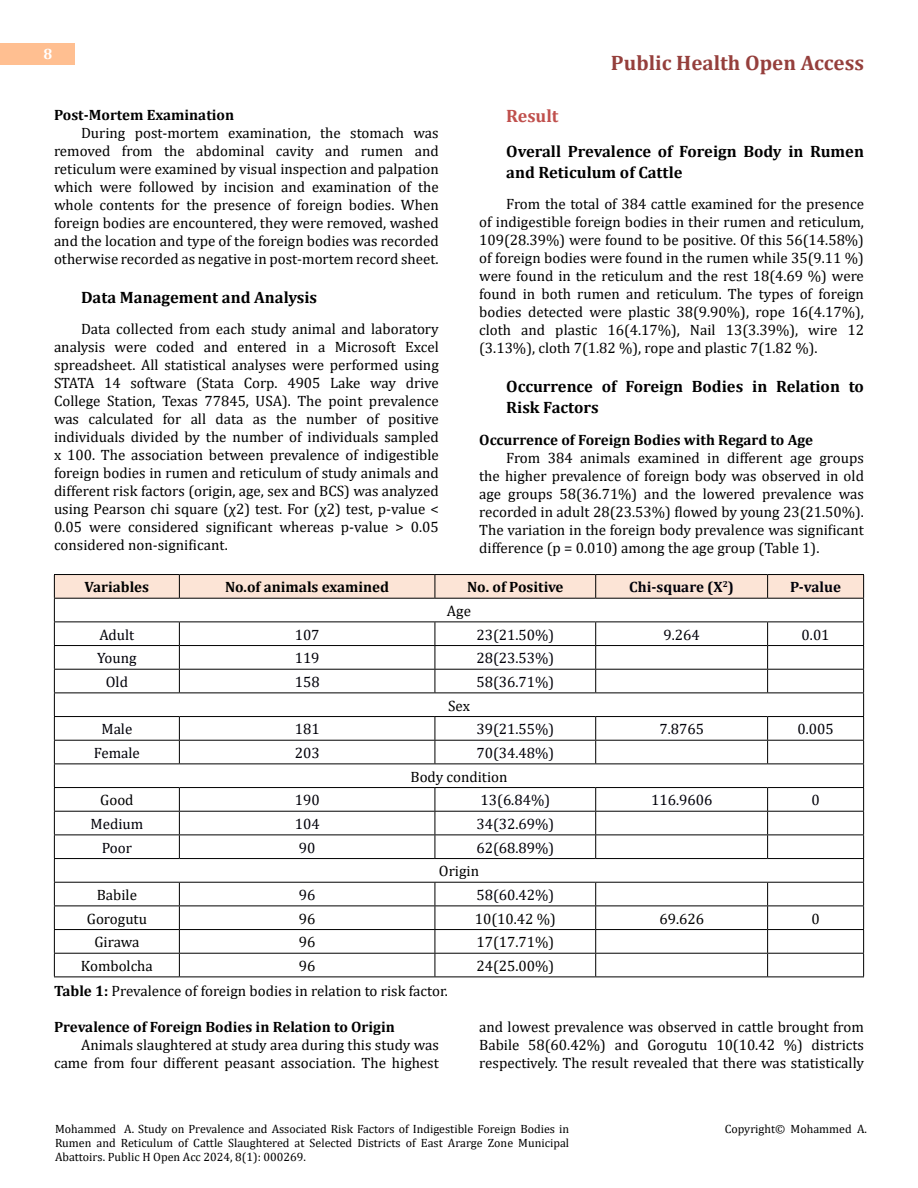
<style>
.page{position:relative;width:918px;height:1188px;background:#fff}
.page>*{position:absolute;margin:0;border:0;box-sizing:border-box;transform-origin:0 0}
.t1{font:700 21px "Cambria";color:#953f3c}
.t2{font:700 18px "Cambria";color:#c0504d}
.t3{font:700 16.5px/21px "Cambria";color:#000}
.t4{font:15px/18px "Cambria";color:#000;text-align:justify}
.t5{font:15px "Cambria";color:#000009}
.t6{font:700 15px "Cambria";color:#000}
.t7{font:700 15px "Cambria";color:#000009}
.t8{font:700 15px "Cambria";color:#fff}
.t9{font:12px/14.4px "Cambria";color:#000;text-align:justify}
.s1{font-weight:700}
</style>
<div class="page">
<div style="left:0;top:43px;width:75px;height:21px;background:#ffbf91"></div>
<hr style="left:54px;top:574px;width:125px;height:1px;background:#000">
<hr style="left:179px;top:574px;width:256px;height:1px;background:#000">
<hr style="left:435px;top:574px;width:161px;height:1px;background:#000">
<hr style="left:596px;top:574px;width:172px;height:1px;background:#000">
<hr style="left:768px;top:574px;width:96px;height:1px;background:#000">
<svg style="left:54px;top:575px;width:810px;height:402px"></svg>
<hr style="left:54px;top:977px;width:125px;height:1px;background:#000">
<hr style="left:179px;top:977px;width:256px;height:1px;background:#000">
<hr style="left:435px;top:977px;width:161px;height:1px;background:#000">
<hr style="left:596px;top:977px;width:172px;height:1px;background:#000">
<hr style="left:768px;top:977px;width:96px;height:1px;background:#000">
<p class="t8" style="left:44px;top:44px;width:10px">8</p>
<p class="t6" style="left:54px;top:104px;width:182px">Post-Mortem Examination</p>
<p class="t4" style="left:54px;top:123px;width:386px;text-indent:27px">During post-mortem examination, the stomach was removed from the abdominal cavity and rumen and reticulum were examined by visual inspection and palpation which were followed by incision and examination of the whole contents for the presence of foreign bodies. When foreign bodies are encountered, they were removed, washed and the location and type of the foreign bodies was recorded otherwise recorded as negative in post-mortem record sheet.</p>
<p class="t3" style="left:81px;top:286px;width:238px">Data Management and Analysis</p>
<p class="t4" style="left:54px;top:320px;width:386px;text-indent:27px">Data collected from each study animal and laboratory analysis were coded and entered in a Microsoft Excel spreadsheet. All statistical analyses were performed using STATA 14 software (Stata Corp. 4905 Lake way drive College Station, Texas 77845, USA). The point prevalence was calculated for all data as the number of positive individuals divided by the number of individuals sampled x 100. The association between prevalence of indigestible foreign bodies in rumen and reticulum of study animals and different risk factors (origin, age, sex and BCS) was analyzed using Pearson chi square (χ2) test. For (χ2) test, p-value &lt; 0.05 were considered significant whereas p-value &gt; 0.05 considered non-significant.</p>
<h1 class="t1" style="left:611px;top:48px;width:255px">Public Health Open Access</h1>
<p class="t2" style="left:506px;top:103px;width:54px">Result</p>
<p class="t3" style="left:506px;top:140px;width:359px">Overall Prevalence of Foreign Body in Rumen and Reticulum of Cattle</p>
<p class="t4" style="left:479px;top:195px;width:386px;text-indent:27px">From the total of 384 cattle examined for the presence of indigestible foreign bodies in their rumen and reticulum, 109(28.39%) were found to be positive. Of this 56(14.58%) of foreign bodies were found in the rumen while 35(9.11 %) were found in the reticulum and the rest 18(4.69 %) were found in both rumen and reticulum. The types of foreign bodies detected were plastic 38(9.90%), rope 16(4.17%), cloth and plastic 16(4.17%), Nail 13(3.39%), wire 12 (3.13%), cloth 7(1.82 %), rope and plastic 7(1.82 %).</p>
<p class="t3" style="left:506px;top:375px;width:359px">Occurrence of Foreign Bodies in Relation to<br>Risk Factors</p>
<p class="t6" style="left:479px;top:429px;width:336px">Occurrence of Foreign Bodies with Regard to Age</p>
<p class="t4" style="left:479px;top:448px;width:386px;text-indent:27px">From 384 animals examined in different age groups the higher prevalence of foreign body was observed in old age groups 58(36.71%) and the lowered prevalence was recorded in adult 28(23.53%) flowed by young 23(21.50%).<br>The variation in the foreign body prevalence was significant difference (p = 0.010) among the age group (Table 1).</p>
<p class="t6" style="left:85px;top:577px;width:66px">Variables</p>
<p class="t6" style="left:225px;top:577px;width:166px">No.of animals examined</p>
<p class="t6" style="left:467px;top:577px;width:98px">No. of Positive</p>
<p class="t7" style="left:629px;top:577px;width:106px">Chi-square (X<sup>2</sup>)</p>
<p class="t7" style="left:790px;top:577px;width:52px">P-value</p>
<p class="t4" style="left:447px;top:602px;width:26px">Age</p>
<p class="t5" style="left:99px;top:626px;width:36px">Adult</p>
<p class="t5" style="left:295px;top:626px;width:26px">107</p>
<p class="t5" style="left:476px;top:626px;width:79px">23(21.50%)</p>
<p class="t5" style="left:664px;top:626px;width:38px">9.264</p>
<p class="t5" style="left:802px;top:626px;width:30px">0.01</p>
<p class="t5" style="left:97px;top:649px;width:41px">Young</p>
<p class="t5" style="left:295px;top:649px;width:26px">119</p>
<p class="t5" style="left:476px;top:649px;width:79px">28(23.53%)</p>
<p class="t5" style="left:106px;top:673px;width:24px">Old</p>
<p class="t5" style="left:295px;top:673px;width:26px">158</p>
<p class="t5" style="left:476px;top:673px;width:79px">58(36.71%)</p>
<p class="t4" style="left:448px;top:696px;width:23px">Sex</p>
<p class="t5" style="left:101px;top:720px;width:32px">Male</p>
<p class="t5" style="left:295px;top:720px;width:26px">181</p>
<p class="t5" style="left:477px;top:720px;width:79px">39(21.55%)</p>
<p class="t5" style="left:659px;top:720px;width:46px">7.8765</p>
<p class="t5" style="left:798px;top:720px;width:38px">0.005</p>
<p class="t5" style="left:94px;top:744px;width:47px">Female</p>
<p class="t5" style="left:295px;top:744px;width:26px">203</p>
<p class="t5" style="left:477px;top:744px;width:79px">70(34.48%)</p>
<p class="t4" style="left:411px;top:767px;width:99px">Body condition</p>
<p class="t4" style="left:100px;top:791px;width:35px">Good</p>
<p class="t5" style="left:295px;top:791px;width:26px">190</p>
<p class="t5" style="left:481px;top:791px;width:71px">13(6.84%)</p>
<p class="t5" style="left:651px;top:791px;width:63px">116.9606</p>
<p class="t5" style="left:812px;top:791px;width:10px">0</p>
<p class="t5" style="left:91px;top:815px;width:54px">Medium</p>
<p class="t5" style="left:295px;top:815px;width:26px">104</p>
<p class="t5" style="left:477px;top:815px;width:79px">34(32.69%)</p>
<p class="t5" style="left:102px;top:839px;width:32px">Poor</p>
<p class="t5" style="left:299px;top:839px;width:18px">90</p>
<p class="t5" style="left:477px;top:839px;width:79px">62(68.89%)</p>
<p class="t4" style="left:439px;top:862px;width:42px">Origin</p>
<p class="t4" style="left:97px;top:886px;width:42px">Babile</p>
<p class="t5" style="left:299px;top:886px;width:18px">96</p>
<p class="t5" style="left:477px;top:886px;width:79px">58(60.42%)</p>
<p class="t4" style="left:87px;top:909px;width:62px">Gorogutu</p>
<p class="t4" style="left:299px;top:909px;width:18px">96</p>
<p class="t4" style="left:475px;top:909px;width:83px">10(10.42 %)</p>
<p class="t4" style="left:659px;top:909px;width:46px">69.626</p>
<p class="t4" style="left:812px;top:909px;width:10px">0</p>
<p class="t4" style="left:94px;top:933px;width:47px">Girawa</p>
<p class="t4" style="left:299px;top:933px;width:18px">96</p>
<p class="t4" style="left:477px;top:933px;width:79px">17(17.71%)</p>
<p class="t4" style="left:81px;top:957px;width:74px">Kombolcha</p>
<p class="t4" style="left:299px;top:957px;width:18px">96</p>
<p class="t4" style="left:477px;top:957px;width:79px">24(25.00%)</p>
<p class="t4" style="left:54px;top:982px;width:395px"><span class="s1">Table 1:</span> Prevalence of foreign bodies in relation to risk factor.</p>
<p class="t6" style="left:54px;top:1016px;width:342px">Prevalence of Foreign Bodies in Relation to Origin</p>
<p class="t4" style="left:54px;top:1036px;width:386px;text-align:right">Animals slaughtered at study area during this study was came from four different peasant association. The highest</p>
<p class="t4" style="left:479px;top:1018px;width:386px">and lowest prevalence was observed in cattle brought from Babile 58(60.42%) and Gorogutu 10(10.42 %) districts respectively. The result revealed that there was statistically</p>
<p class="t9" style="left:55px;top:1121px;width:516px">Mohammed A. Study on Prevalence and Associated Risk Factors of Indigestible Foreign Bodies in Rumen and Reticulum of Cattle Slaughtered at Selected Districts of East Ararge Zone Municipal Abattoirs. Public H Open Acc 2024, 8(1): 000269.</p>
<p class="t9" style="left:725px;top:1121px;width:144px">Copyright© Mohammed A.</p>
</div>
